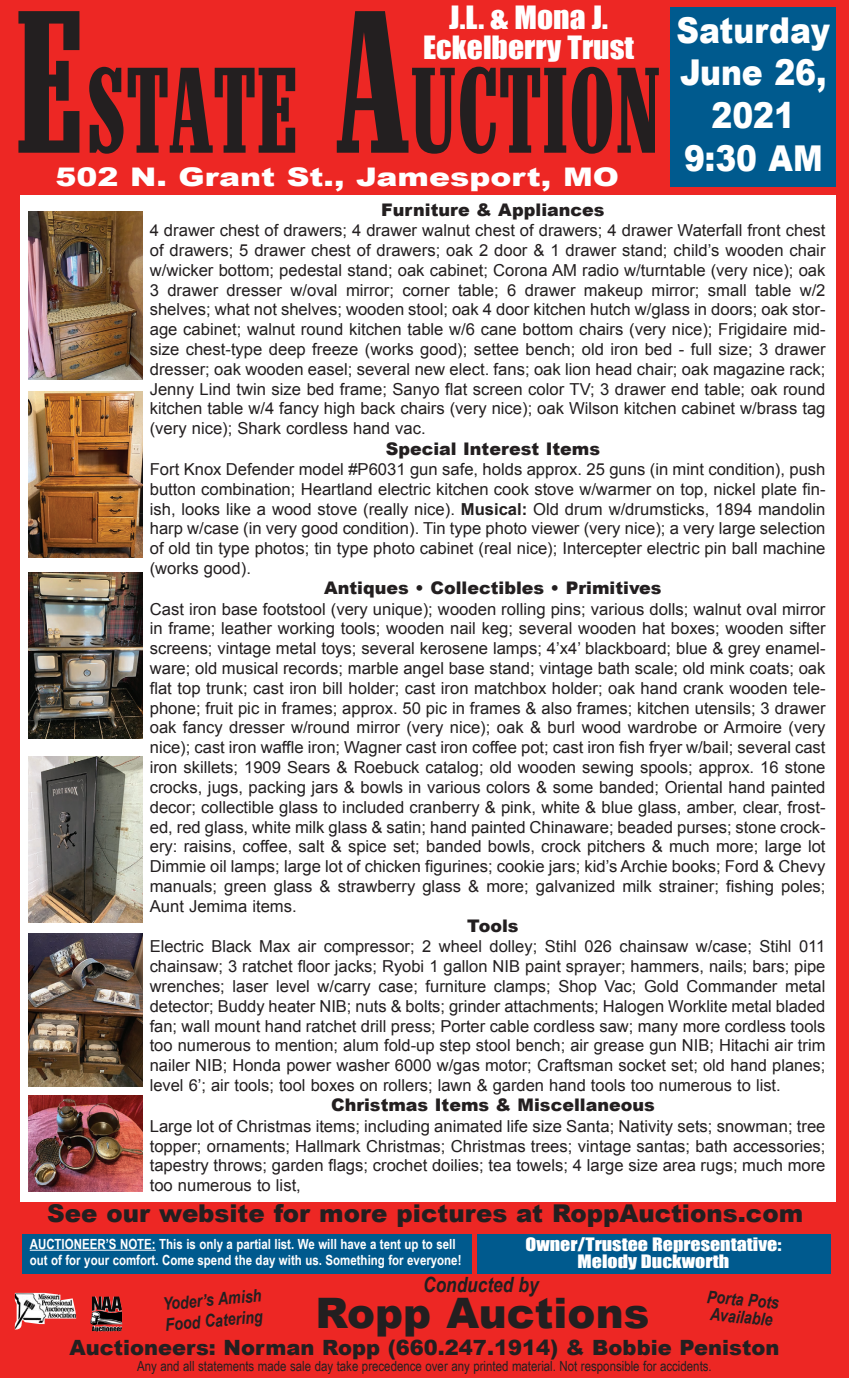
<style>
.page{position:relative;width:849px;height:1378px;background:#fff}
.page>*{position:absolute;margin:0;border:0;box-sizing:border-box;transform-origin:0 0}
.t1{font:124.25px "Marlboro";color:#231f20;scale:.88 1}
.t2{font:900 42px "Arial";color:#231f20}
.t3{font:900 35.52px/42.7px "Arial";color:#fff;text-align:center;scale:.88 1}
.t4{font:29.4px "Impact";color:#fff;scale:1.07 1}
.t5{font:900 25.72px "Arial";color:#fff;scale:1.23 1}
.t6{font:900 24.5px "Arial";color:#231f20}
.t7{font:900 21px "Arial";color:#231f20}
.t8{font:italic 700 21px "Arial Narrow";color:#231f20}
.t9{font:italic 700 17.5px/21px "Arial Narrow";color:#231f20}
.t10{font:900 17.32px "Arial";color:#231f20}
.t11{font:16.97px "Impact";color:#fff;scale:1.18 1}
.t12{font:16.45px/19.8px "Arial";color:#231f20;text-align:justify}
.t13{font:700 14px/16.8px "Arial Narrow";color:#fff}
.t14{font:14px "Arial Narrow";color:#231f20}
.s1{font-size:207.2px}
.s2{font-weight:700}
</style>
<div class="page">
<div style="left:0;top:1px;width:849px;height:1376px;background:#ed2724"></div>
<div style="left:670px;top:8px;width:166px;height:179px;background:#005a8e"></div>
<div style="left:20px;top:195px;width:816px;height:1006px;background:#fff"></div>
<img style="left:28px;top:212px;width:115px;height:168px">
<svg style="left:28px;top:557px;width:115px;height:1px"></svg>
<img style="left:28px;top:391px;width:115px;height:166px">
<svg style="left:28px;top:738px;width:115px;height:1px"></svg>
<img style="left:28px;top:572px;width:115px;height:166px">
<svg style="left:28px;top:922px;width:115px;height:1px"></svg>
<img style="left:28px;top:756px;width:115px;height:166px">
<img style="left:28px;top:933px;width:115px;height:153px">
<img style="left:28px;top:1095px;width:115px;height:96px">
<div style="left:23px;top:1234px;width:449px;height:39px;background:#005a8e"></div>
<hr style="left:30px;top:1249px;width:126px;height:1px;background:#fff">
<div style="left:476px;top:1234px;width:354px;height:39px;background:#005a8e"></div>
<img style="left:14px;top:1292px;width:62px;height:37px">
<img style="left:90px;top:1296px;width:33px;height:35px">
<p class="t4" style="left:449px;top:0;width:150px">J.L. &amp; Mona J.</p>
<p class="t4" style="left:423px;top:29px;width:199px">Eckelberry Trust</p>
<p class="t1" style="left:14px;top:66px;width:737px"><span class="s1">E</span>STATE <span class="s1">A</span>UCTION</p>
<p class="t3" style="left:676px;top:7px;width:176px">Saturday</p>
<p class="t3" style="left:680px;top:50px;width:168px">June 26,<br>2021</p>
<p class="t3" style="left:684px;top:135px;width:159px">9:30 AM</p>
<p class="t5" style="left:56px;top:158px;width:459px">502 N. Grant St., Jamesport, MO</p>
<p class="t10" style="left:381px;top:197px;width:225px">Furniture &amp; Appliances</p>
<p class="t12" style="left:150px;top:220px;width:677px">4 drawer chest of drawers; 4 drawer walnut chest of drawers; 4 drawer Waterfall front chest of drawers; 5 drawer chest of drawers; oak 2 door &amp; 1 drawer stand; child’s wooden chair w/wicker bottom; pedestal stand; oak cabinet; Corona AM radio w/turntable (very nice); oak 3 drawer dresser w/oval mirror; corner table; 6 drawer makeup mirror; small table w/2 shelves; what not shelves; wooden stool; oak 4 door kitchen hutch w/glass in doors; oak stor&shy;age cabinet; walnut round kitchen table w/6 cane bottom chairs (very nice); Frigidaire mid&shy;size chest-type deep freeze (works good); settee bench; old iron bed - full size; 3 drawer dresser; oak wooden easel; several new elect. fans; oak lion head chair; oak magazine rack; Jenny Lind twin size bed frame; Sanyo flat screen color TV; 3 drawer end table; oak round kitchen table w/4 fancy high back chairs (very nice); oak Wilson kitchen cabinet w/brass tag (very nice); Shark cordless hand vac.</p>
<p class="t10" style="left:386px;top:435px;width:216px">Special Interest Items</p>
<p class="t12" style="left:150px;top:459px;width:677px">Fort Knox Defender model #P6031 gun safe, holds approx. 25 guns (in mint condition), push button combination; Heartland electric kitchen cook stove w/warmer on top, nickel plate fin&shy;ish, looks like a wood stove (really nice). <span class="s2">Musical:</span> Old drum w/drumsticks, 1894 mandolin harp w/case (in very good condition). Tin type photo viewer (very nice); a very large selection of old tin type photos; tin type photo cabinet (real nice); Intercepter electric pin ball machine (works good).</p>
<p class="t10" style="left:324px;top:575px;width:339px">Antiques • Collectibles • Primitives</p>
<p class="t12" style="left:150px;top:599px;width:677px">Cast iron base footstool (very unique); wooden rolling pins; various dolls; walnut oval mirror in frame; leather working tools; wooden nail keg; several wooden hat boxes; wooden sifter screens; vintage metal toys; several kerosene lamps; 4’x4’ blackboard; blue &amp; grey enamel&shy;ware; old musical records; marble angel base stand; vintage bath scale; old mink coats; oak flat top trunk; cast iron bill holder; cast iron matchbox holder; oak hand crank wooden tele&shy;phone; fruit pic in frames; approx. 50 pic in frames &amp; also frames; kitchen utensils; 3 drawer oak fancy dresser w/round mirror (very nice); oak &amp; burl wood wardrobe or Armoire (very nice); cast iron waffle iron; Wagner cast iron coffee pot; cast iron fish fryer w/bail; several cast iron skillets; 1909 Sears &amp; Roebuck catalog; old wooden sewing spools; approx. 16 stone crocks, jugs, packing jars &amp; bowls in various colors &amp; some banded; Oriental hand painted decor; collectible glass to included cranberry &amp; pink, white &amp; blue glass, amber, clear, frost&shy;ed, red glass, white milk glass &amp; satin; hand painted Chinaware; beaded purses; stone crock&shy;ery: raisins, coffee, salt &amp; spice set; banded bowls, crock pitchers &amp; much more; large lot Dimmie oil lamps; large lot of chicken figurines; cookie jars; kid’s Archie books; Ford &amp; Chevy manuals; green glass &amp; strawberry glass &amp; more; galvanized milk strainer; fishing poles; Aunt Jemima items.</p>
<p class="t10" style="left:467px;top:912px;width:53px">Tools</p>
<p class="t12" style="left:150px;top:936px;width:677px">Electric Black Max air compressor; 2 wheel dolley; Stihl 026 chainsaw w/case; Stihl 011 chainsaw; 3 ratchet floor jacks; Ryobi 1 gallon NIB paint sprayer; hammers, nails; bars; pipe wrenches; laser level w/carry case; furniture clamps; Shop Vac; Gold Commander metal detector; Buddy heater NIB; nuts &amp; bolts; grinder attachments; Halogen Worklite metal bladed fan; wall mount hand ratchet drill press; Porter cable cordless saw; many more cordless tools too numerous to mention; alum fold-up step stool bench; air grease gun NIB; Hitachi air trim nailer NIB; Honda power washer 6000 w/gas motor; Craftsman socket set; old hand planes; level 6’; air tools; tool boxes on rollers; lawn &amp; garden hand tools too numerous to list.</p>
<p class="t10" style="left:331px;top:1092px;width:325px">Christmas Items &amp; Miscellaneous</p>
<p class="t12" style="left:150px;top:1115px;width:677px">Large lot of Christmas items; including animated life size Santa; Nativity sets; snowman; tree topper; ornaments; Hallmark Christmas; Christmas trees; vintage santas; bath accessories; tapestry throws; garden flags; crochet doilies; tea towels; 4 large size area rugs; much more too numerous to list,</p>
<p class="t6" style="left:47px;top:1195px;width:757px">See our website for more pictures at RoppAuctions.com</p>
<p class="t13" style="left:30px;top:1234px;width:433px">AUCTIONEER’S NOTE: This is only a partial list. We will have a tent up to sell out of for your comfort. Come spend the day with us. Something for everyone!</p>
<p class="t11" style="left:525px;top:1233px;width:218px">Owner/Trustee Representative:</p>
<p class="t11" style="left:577px;top:1250px;width:130px">Melody Duckworth</p>
<p class="t8" style="left:423px;top:1272px;width:117px">Conducted by</p>
<p class="t2" style="left:315px;top:1281px;width:335px">Ropp Auctions</p>
<p class="t7" style="left:70px;top:1331px;width:711px">Auctioneers: Norman Ropp (660.247.1914) &amp; Bobbie Peniston</p>
<p class="t14" style="left:137px;top:1357px;width:576px">Any and all statements made sale day take precedence over any printed material. Not responsible for accidents.</p>
<p class="t9" style="left:162px;top:1292px;width:100px;rotate:-5deg">Yoder’s Amish<br>Food Catering</p>
<p class="t9" style="left:708px;top:1285px;width:74px;rotate:5deg">Porta Pots</p>
<p class="t9" style="left:711px;top:1303px;width:64px;rotate:5deg">Available</p>
</div>
